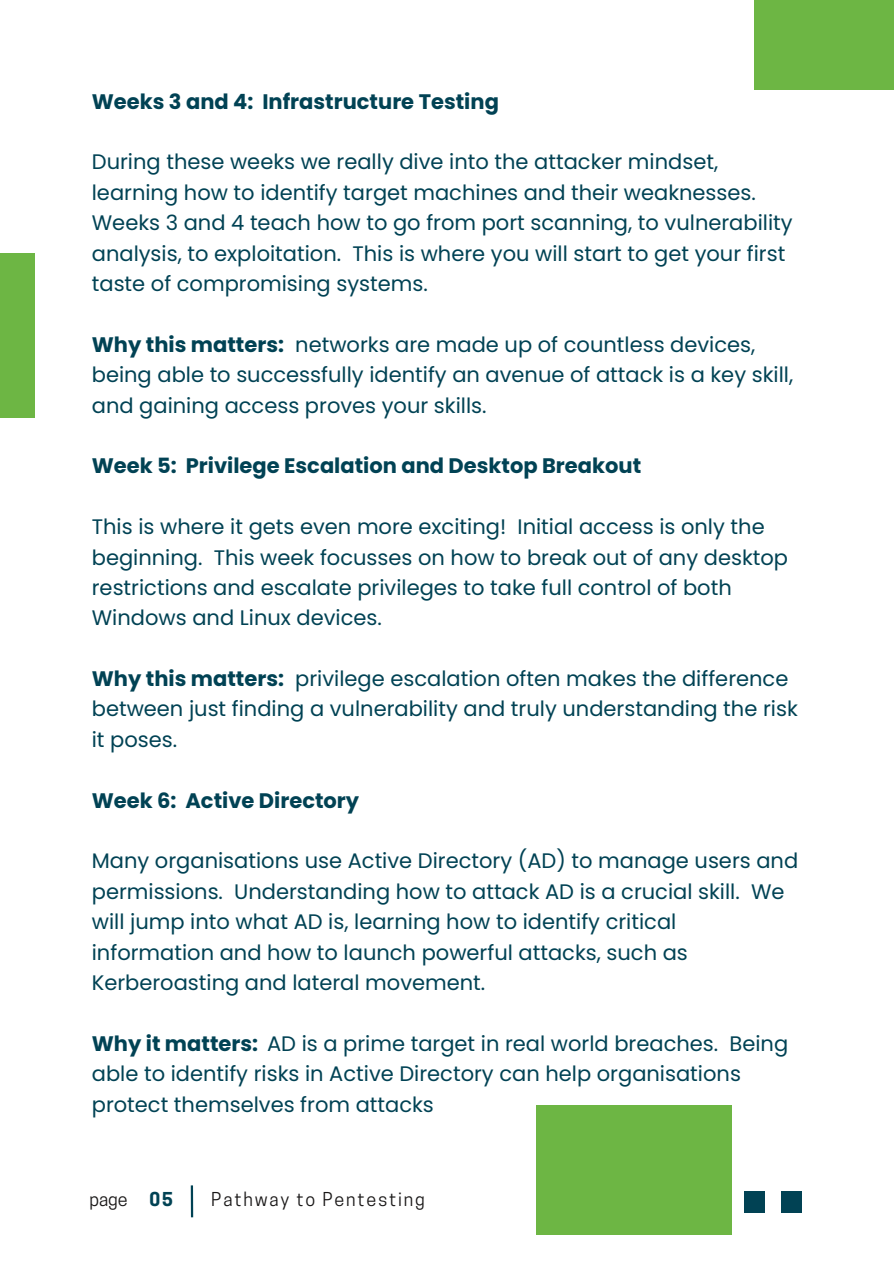
<style>
.page{position:relative;width:894px;height:1264px;background:#fff}
.page>*{position:absolute;margin:0;border:0;box-sizing:border-box;transform-origin:0 0}
.t1{font:21px/30.3px "Poppins";color:#014254}
.t2{font:700 21px "Poppins";color:#014254}
.t3{font:18px "Cooper Hewitt";letter-spacing:.1em;color:#191717}
.s1{font-weight:700}
.s2{font-weight:700;color:#014254}
</style>
<div class="page">
<hr style="left:191px;top:1185px;width:2px;height:32px;background:#014254">
<div style="left:743px;top:1190px;width:21px;height:22px;background:#014254"></div>
<div style="left:781px;top:1190px;width:20px;height:22px;background:#014254"></div>
<div style="left:0;top:253px;width:34px;height:164px;background:#6db644"></div>
<div style="left:754px;top:0;width:139px;height:89px;background:#6db644"></div>
<div style="left:536px;top:1105px;width:195px;height:129px;background:#6db644"></div>
<p class="t2" style="left:92px;top:89px;width:408px">Weeks 3 and 4: Infrastructure Testing</p>
<p class="t1" style="left:92px;top:147px;width:702px">During these weeks we really dive into the attacker mindset, learning how to identify target machines and their weaknesses.<br>Weeks 3 and 4 teach how to go from port scanning, to vulnerability analysis, to exploitation. This is where you will start to get your first taste of compromising systems.</p>
<p class="t1" style="left:92px;top:329px;width:702px"><span class="s1">Why this matters:</span> networks are made up of countless devices, being able to successfully identify an avenue of attack is a key skill, and gaining access proves your skills.</p>
<p class="t2" style="left:92px;top:454px;width:550px">Week 5: Privilege Escalation and Desktop Breakout</p>
<p class="t1" style="left:92px;top:511px;width:697px">This is where it gets even more exciting! Initial access is only the beginning. This week focusses on how to break out of any desktop restrictions and escalate privileges to take full control of both Windows and Linux devices.</p>
<p class="t1" style="left:92px;top:663px;width:707px"><span class="s1">Why this matters:</span> privilege escalation often makes the difference between just finding a vulnerability and truly understanding the risk it poses.</p>
<p class="t2" style="left:92px;top:788px;width:269px">Week 6: Active Directory</p>
<p class="t1" style="left:92px;top:846px;width:707px">Many organisations use Active Directory (AD) to manage users and permissions. Understanding how to attack AD is a crucial skill. We will jump into what AD is, learning how to identify critical information and how to launch powerful attacks, such as Kerberoasting and lateral movement.</p>
<p class="t1" style="left:92px;top:1028px;width:697px"><span class="s1">Why it matters:</span> AD is a prime target in real world breaches. Being able to identify risks in Active Directory can help organisations protect themselves from attacks</p>
<p class="t3" style="left:89px;top:1188px;width:85px">page <span class="s2">05</span></p>
<p class="t3" style="left:211px;top:1188px;width:215px">Pathway to Pentesting</p>
</div>
